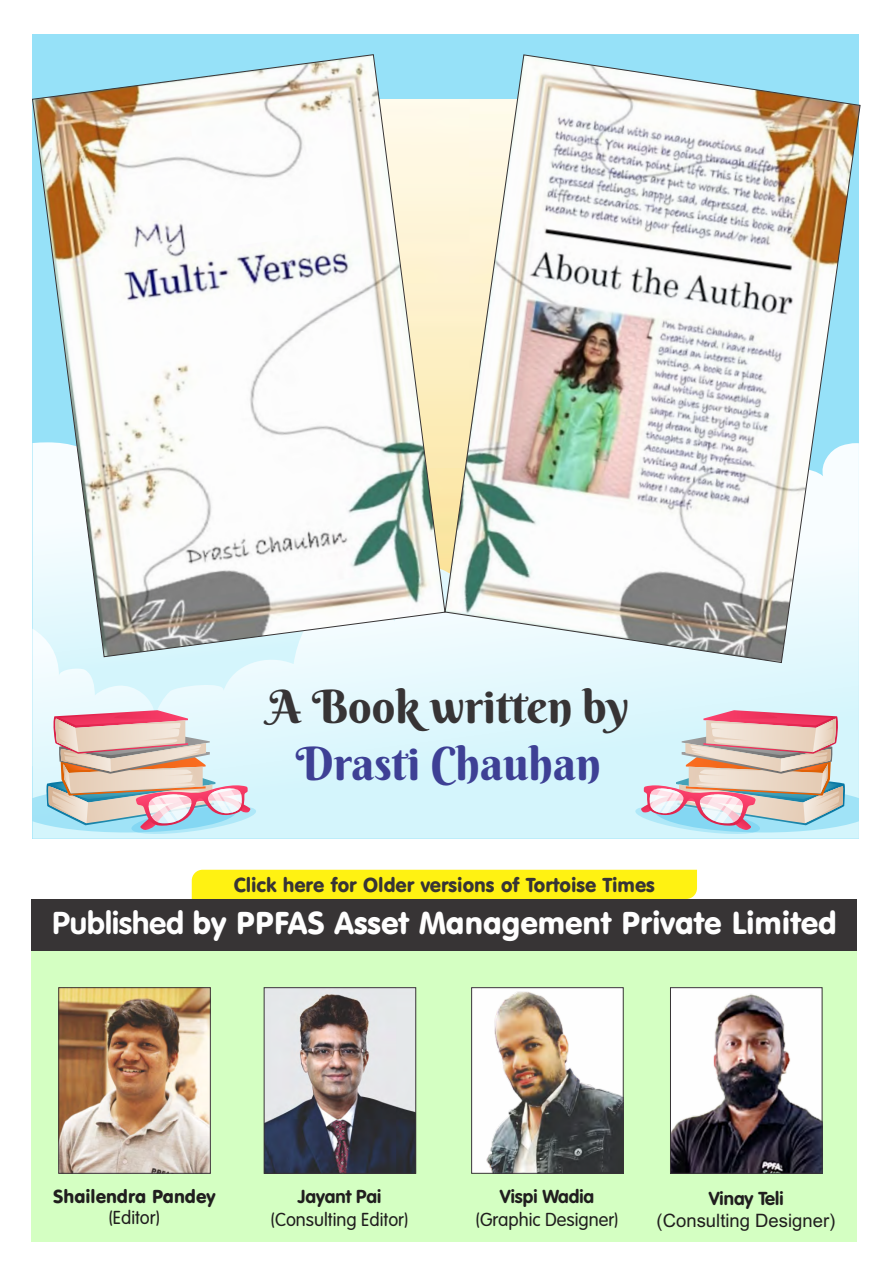
<style>
.page{position:relative;width:893px;height:1263px;background:#fff}
.page>*{position:absolute;margin:0;border:0;box-sizing:border-box;transform-origin:0 0}
.t1{font:46.05px "Berkshire Swash";color:#373435}
.t2{font:46.05px "Berkshire Swash";color:#3e4095}
.t3{font:31.2px "VAG Rounded BT";color:#fefefe}
.t4{font:19.8px "VAG Rounded BT";color:#373435}
.t5{font:300 18.45px "VAG Rounded LT Pro";color:#201e1e}
.t6{font:700 18.45px "VAG Rounded LT Pro";color:#201e1e}
.t7{font:18.45px "Arial";color:#201e1e}
.t8{font:18.45px "VAG Rounded BT";color:#201e1e}
.s1{font-family:"VAG Rounded LT Pro";font-weight:700}
</style>
<div class="page">
<div style="left:33px;top:34px;width:826px;height:805px;background:#96e1f8"></div>
<svg style="left:33px;top:657px;width:826px;height:182px;background:#dbf6fc"></svg>
<svg style="left:635px;top:710px;width:224px;height:124px;background:#d3cacb"></svg>
<div style="left:31px;top:899px;width:826px;height:342px;background:#d4ffc2"></div>
<div style="left:31px;top:899px;width:826px;height:52px;background:#373435"></div>
<img style="left:266px;top:989px;width:148px;height:183px">
<div style="left:264px;top:987px;width:152px;height:187px;border:1px solid #373435"></div>
<img style="left:473px;top:989px;width:149px;height:183px">
<div style="left:471px;top:987px;width:153px;height:187px;border:1px solid #373435"></div>
<img style="left:672px;top:989px;width:148px;height:183px">
<div style="left:670px;top:987px;width:152px;height:187px;border:1px solid #373435"></div>
<img style="left:60px;top:989px;width:149px;height:183px">
<div style="left:58px;top:987px;width:153px;height:187px;border:1px solid #373435"></div>
<div style="left:192px;top:870px;width:505px;height:29px;background:#fff212"></div>
<svg style="left:32px;top:54px;width:412px;height:603px;background:#e1e6e2"></svg>
<img style="left:444px;top:54px;width:417px;height:609px">
<svg style="left:33px;top:710px;width:223px;height:124px;background:#d6caca"></svg>
<h1 class="t1" style="left:268px;top:677px;width:363px">A Book written by</h1>
<h1 class="t2" style="left:296px;top:735px;width:307px">Drasti Chauhan</h1>
<p class="t4" style="left:234px;top:877px;width:423px">Click here for Older versions of Tortoise Times</p>
<p class="t3" style="left:53px;top:910px;width:786px"><span class="s1">Published</span> by PPFAS Asset Management Private Limited</p>
<p class="t8" style="left:53px;top:1189px;width:163px">Shailendra Pandey</p>
<p class="t5" style="left:108px;top:1210px;width:53px">(Editor)</p>
<p class="t6" style="left:298px;top:1189px;width:85px">Jayant Pai</p>
<p class="t5" style="left:271px;top:1211px;width:139px">(Consulting Editor)</p>
<p class="t6" style="left:500px;top:1189px;width:96px">Vispi Wadia</p>
<p class="t5" style="left:476px;top:1211px;width:145px">(Graphic Designer)</p>
<p class="t6" style="left:709px;top:1190px;width:76px">Vinay Teli</p>
<p class="t7" style="left:657px;top:1213px;width:180px">(Consulting Designer)</p>
</div>
